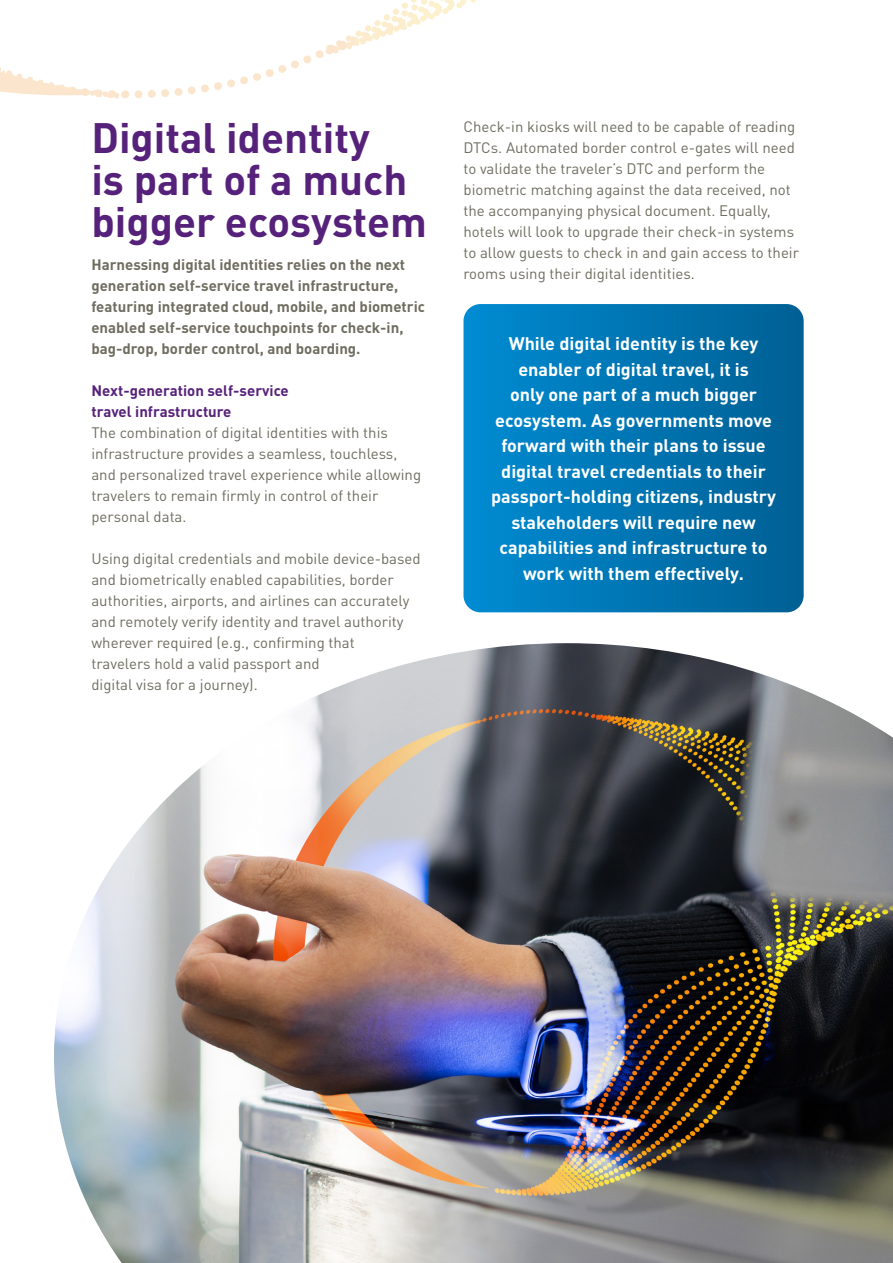
<style>
.page{position:relative;width:893px;height:1263px;background:#fff}
.page>*{position:absolute;margin:0;border:0;box-sizing:border-box;transform-origin:0 0}
.t1{font:700 42px/42px "DIN Pro";color:#56217a}
.t2{font:700 18px/25.5px "DIN Pro";color:#fff;text-align:center}
.t3{font:15px/21px "DIN Pro";color:#6f6d60}
.t4{font:700 15px/21px "DIN Pro";color:#6f6d60}
.t5{font:700 15px "DIN Pro";color:#56217a}
</style>
<div class="page">
<svg style="left:463px;top:304px;width:341px;height:308px;background:#0176b3"></svg>
<img style="left:54px;top:643px;width:839px;height:620px">
<svg style="left:0;top:0;width:476px;height:99px"></svg>
<p class="t1" style="left:91px;top:115px;width:337px">Digital identity<br>is part of a much bigger ecosystem</p>
<p class="t4" style="left:91px;top:254px;width:335px">Harnessing digital identities relies on the next generation self-service travel infrastructure, featuring integrated cloud, mobile, and biometric enabled self-service touchpoints for check-in, bag-drop, border control, and boarding.</p>
<p class="t5" style="left:91px;top:381px;width:199px">Next-generation self-service</p>
<p class="t5" style="left:91px;top:402px;width:142px">travel infrastructure</p>
<p class="t3" style="left:91px;top:422px;width:331px">The combination of digital identities with this infrastructure provides a seamless, touchless, and personalized travel experience while allowing travelers to remain firmly in control of their personal data.</p>
<p class="t3" style="left:91px;top:548px;width:331px">Using digital credentials and mobile device-based and biometrically enabled capabilities, border authorities, airports, and airlines can accurately and remotely verify identity and travel authority</p>
<p class="t3" style="left:91px;top:632px;width:265px">wherever required (e.g., confirming that</p>
<p class="t3" style="left:91px;top:653px;width:230px">travelers hold a valid passport and</p>
<p class="t3" style="left:91px;top:674px;width:168px">digital visa for a journey).</p>
<p class="t3" style="left:463px;top:115px;width:337px">Check-in kiosks will need to be capable of reading DTCs. Automated border control e-gates will need to validate the traveler’s DTC and perform the biometric matching against the data received, not the accompanying physical document. Equally, hotels will look to upgrade their check-in systems to allow guests to check in and gain access to their rooms using their digital identities.</p>
<p class="t2" style="left:491px;top:330px;width:286px">While digital identity is the key enabler of digital travel, it is<br>only one part of a much bigger ecosystem. As governments move forward with their plans to issue digital travel credentials to their passport-holding citizens, industry stakeholders will require new capabilities and infrastructure to work with them effectively.</p>
</div>
